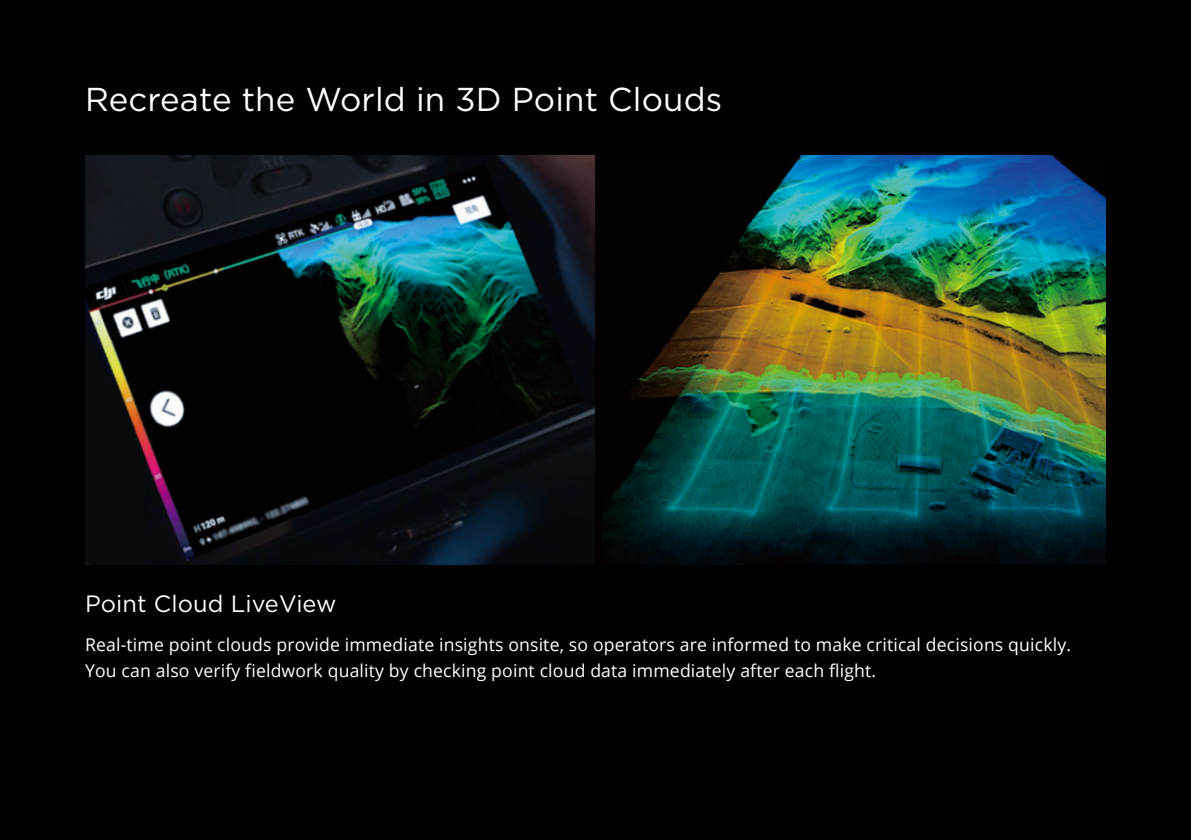
<style>
.page{position:relative;width:1191px;height:840px;background:#fff}
.page>*{position:absolute;margin:0;border:0;box-sizing:border-box;transform-origin:0 0}
.t1{font:33px "Gotham";letter-spacing:.005em;color:#fff}
.t2{font:23.6px "Gotham";letter-spacing:.005em;color:#fff}
.t3{font:17.6px/26px "Open Sans";letter-spacing:.01em;color:#fff}
</style>
<div class="page">
<div style="left:0;top:0;width:1191px;height:839px;background:#000"></div>
<img style="left:85px;top:155px;width:1021px;height:409px">
<h1 class="t1" style="left:85px;top:78px;width:638px">Recreate the World in 3D Point Clouds</h1>
<h2 class="t2" style="left:85px;top:588px;width:253px">Point Cloud LiveView</h2>
<p class="t3" style="left:85px;top:630px;width:987px">Real-time point clouds provide immediate insights onsite, so operators are informed to make critical decisions quickly.<br>You can also verify fieldwork quality by checking point cloud data immediately after each flight.</p>
</div>
